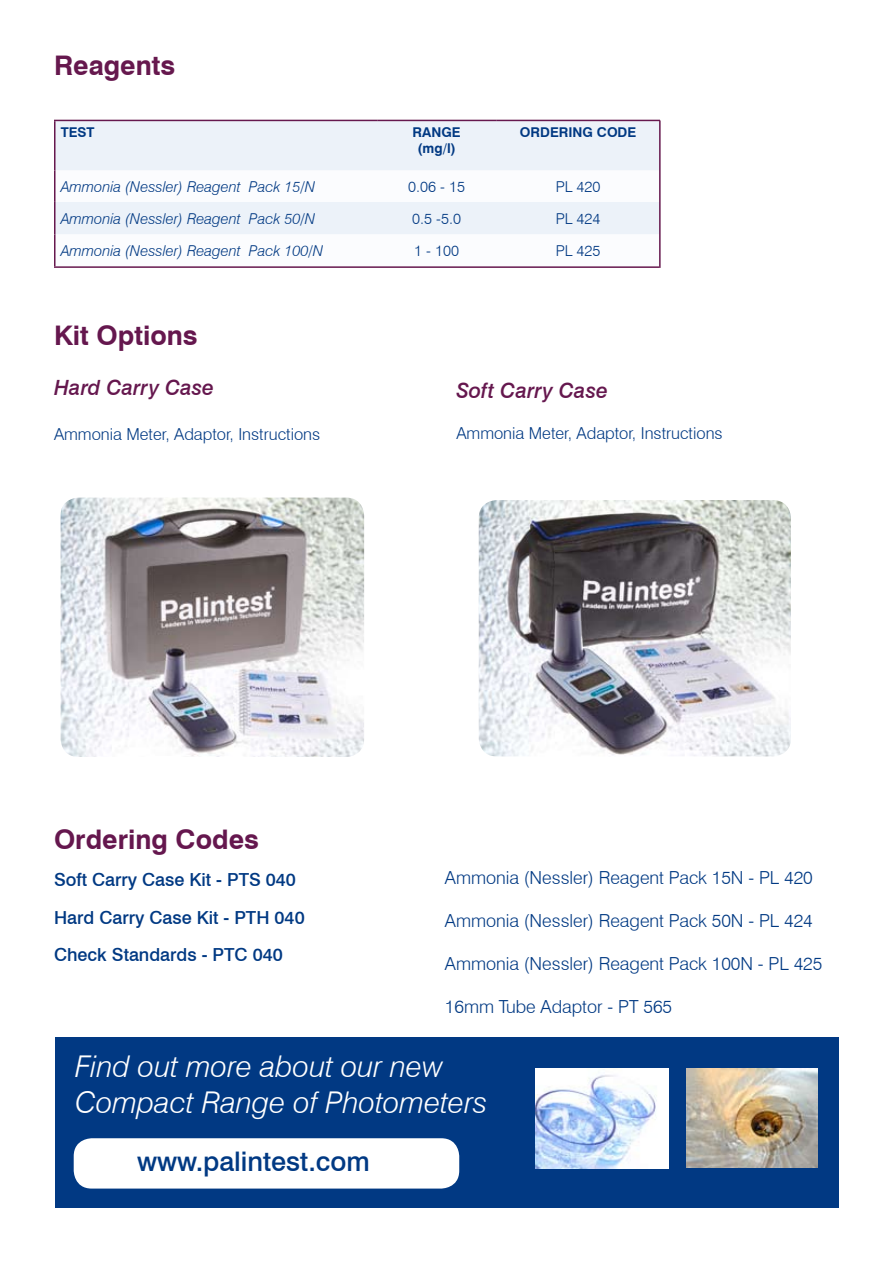
<style>
.page{position:relative;width:893px;height:1263px;background:#fff}
.page>*{position:absolute;margin:0;border:0;box-sizing:border-box;transform-origin:0 0}
.t1{font:italic 300 30px/36px "Swiss 721 BT";color:#fff}
.t2{font:700 27px "Swiss 721 BT";color:#65174e}
.t3{font:500 27px "Swiss 721 BT";color:#013983}
.t4{font:700 27px "Swiss 721 BT";color:#66184e}
.t5{font:italic 500 21px "Swiss 721 BT";color:#65174e}
.t6{font:300 18px "Swiss 721 BT";color:#013983}
.t7{font:500 18px/37.5px "Swiss 721 BT";color:#013983}
.t8{font:300 16.5px "Swiss 721 BT";color:#013983}
.t9{font:italic 300 15px "Swiss 721 BT";color:#013983}
.t10{font:300 15px "Swiss 721 BT";color:#013983}
.t11{font:700 13.5px/16.2px "Swiss 721 BT";color:#013983;text-align:center}
</style>
<div class="page">
<div style="left:55px;top:1037px;width:783px;height:171px;background:#013983"></div>
<div style="left:74px;top:1138px;width:385px;height:50px;background:#fff;border-radius:18px"></div>
<div style="left:56px;top:121px;width:603px;height:49px;background:#ecf2f9"></div>
<div style="left:56px;top:202px;width:603px;height:32px;background:#ecf2f9"></div>
<hr style="left:54px;top:120px;width:323px;height:1px;background:#66184e">
<hr style="left:54px;top:121px;width:2px;height:50px;background:#66184e">
<hr style="left:377px;top:120px;width:119px;height:1px;background:#66184e">
<hr style="left:496px;top:120px;width:164px;height:1px;background:#66184e">
<hr style="left:54px;top:171px;width:2px;height:31px;background:#66184e">
<hr style="left:54px;top:202px;width:2px;height:32px;background:#66184e">
<hr style="left:54px;top:234px;width:2px;height:32px;background:#66184e">
<hr style="left:54px;top:266px;width:605px;height:2px;background:#65174e">
<img style="left:536px;top:1069px;width:132px;height:99px">
<img style="left:686px;top:1068px;width:131px;height:99px">
<hr style="left:659px;top:120px;width:2px;height:148px;background:#66184e">
<img style="left:479px;top:500px;width:312px;height:256px;border-radius:18px">
<img style="left:61px;top:498px;width:303px;height:259px;border-radius:18px">
<h2 class="t4" style="left:54px;top:49px;width:123px">Reagents</h2>
<p class="t11" style="left:61px;top:124px;width:35px">TEST</p>
<p class="t11" style="left:413px;top:124px;width:50px">RANGE (mg/l)</p>
<p class="t11" style="left:520px;top:124px;width:118px">ORDERING CODE</p>
<p class="t9" style="left:61px;top:178px;width:256px">Ammonia (Nessler) Reagent Pack 15/N</p>
<p class="t10" style="left:408px;top:178px;width:58px">0.06 - 15</p>
<p class="t10" style="left:556px;top:178px;width:46px">PL 420</p>
<p class="t9" style="left:61px;top:209px;width:256px">Ammonia (Nessler) Reagent Pack 50/N</p>
<p class="t10" style="left:412px;top:209px;width:50px">0.5 -5.0</p>
<p class="t10" style="left:556px;top:209px;width:46px">PL 424</p>
<p class="t9" style="left:61px;top:242px;width:264px">Ammonia (Nessler) Reagent Pack 100/N</p>
<p class="t10" style="left:414px;top:242px;width:46px">1 - 100</p>
<p class="t10" style="left:556px;top:242px;width:46px">PL 425</p>
<h2 class="t2" style="left:54px;top:319px;width:145px">Kit Options</h2>
<p class="t5" style="left:54px;top:375px;width:162px">Hard Carry Case</p>
<p class="t8" style="left:54px;top:424px;width:268px">Ammonia Meter, Adaptor, Instructions</p>
<p class="t5" style="left:456px;top:378px;width:153px">Soft Carry Case</p>
<p class="t8" style="left:456px;top:423px;width:268px">Ammonia Meter, Adaptor, Instructions</p>
<h2 class="t2" style="left:54px;top:823px;width:206px">Ordering Codes</h2>
<p class="t7" style="left:54px;top:861px;width:252px">Soft Carry Case Kit - PTS 040<br>Hard Carry Case Kit - PTH 040<br>Check Standards - PTC 040</p>
<p class="t6" style="left:445px;top:866px;width:369px">Ammonia (Nessler) Reagent Pack 15N - PL 420</p>
<p class="t6" style="left:445px;top:909px;width:369px">Ammonia (Nessler) Reagent Pack 50N - PL 424</p>
<p class="t6" style="left:445px;top:953px;width:379px">Ammonia (Nessler) Reagent Pack 100N - PL 425</p>
<p class="t6" style="left:445px;top:996px;width:229px">16mm Tube Adaptor - PT 565</p>
<h1 class="t1" style="left:75px;top:1048px;width:414px">Find out more about our new<br>Compact Range of Photometers</h1>
<h2 class="t3" style="left:137px;top:1145px;width:234px">www.palintest.com</h2>
</div>
